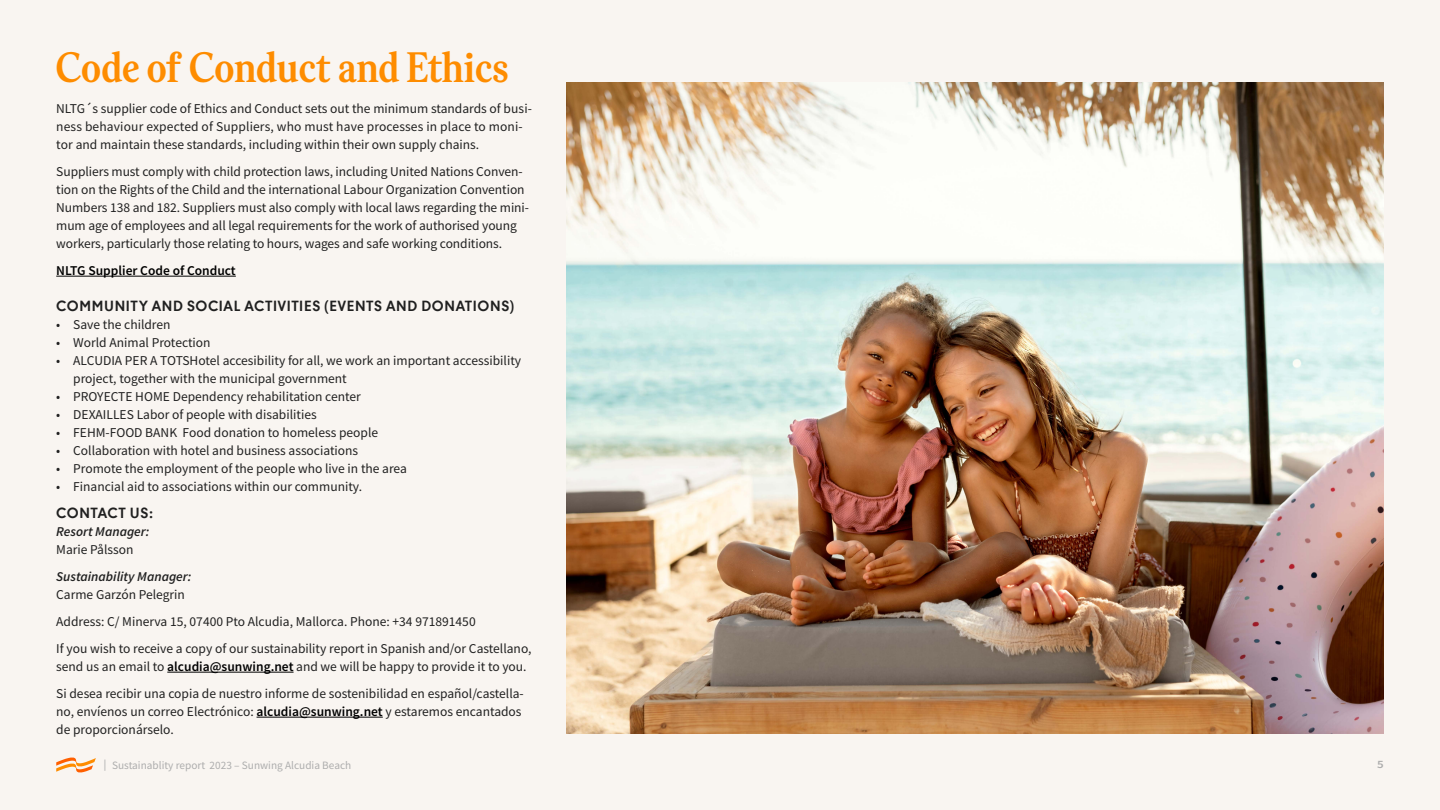
<style>
.page{position:relative;width:1440px;height:810px;background:#f9f5f1}
.page>*{position:absolute;margin:0;border:0;box-sizing:border-box;transform-origin:0 0}
.H1_Serif{font:45px "NLTG Wave Serif";color:#fe8c00}
.Copy{font:700 15px "Thomas Headline";letter-spacing:.045em;color:#202020}
.Copy-2{font:13.5px/18px "Source Sans Pro";color:#202020}
.Copy-3{font:italic 600 13.5px "Source Sans Pro";color:#202020}
.Copy-4{font:600 13.5px "Source Sans Pro";color:#000}
.t1{font:11.25px "Source Sans Pro";color:#adadad;scale:1.15 1}
.t2{font:600 11.25px "Source Sans Pro";color:#adadad;scale:1.15 1}
.s1{font-weight:600;color:#000}
</style>
<div class="page">
<svg style="left:56px;top:758px;width:40px;height:14px"></svg>
<hr style="left:56px;top:276px;width:180px;height:1px;background:#000">
<hr style="left:167px;top:672px;width:127px;height:1px;background:#000">
<hr style="left:257px;top:717px;width:126px;height:1px;background:#000">
<img style="left:567px;top:83px;width:817px;height:650px">
<p class="H1_Serif" style="left:56px;top:42px;width:453px">Code of Conduct and Ethics</p>
<p class="Copy-2" style="left:56px;top:99px;width:477px">NLTG´s supplier code of Ethics and Conduct sets out the minimum standards of busi&shy;ness behaviour expected of Suppliers, who must have processes in place to moni&shy;tor and maintain these standards, including within their own supply chains.</p>
<p class="Copy-2" style="left:56px;top:162px;width:473px">Suppliers must comply with child protection laws, including United Nations Conven&shy;tion on the Rights of the Child and the international Labour Organization Convention Numbers 138 and 182. Suppliers must also comply with local laws regarding the mini&shy;mum age of employees and all legal requirements for the work of authorised young workers, particularly those relating to hours, wages and safe working conditions.</p>
<p class="Copy-4" style="left:56px;top:261px;width:181px">NLTG Supplier Code of Conduct</p>
<h5 class="Copy" style="left:56px;top:299px;width:460px">COMMUNITY AND SOCIAL ACTIVITIES (EVENTS AND DONATIONS)</h5>
<p class="Copy-2" style="left:56px;top:315px;width:116px">• Save the children</p>
<p class="Copy-2" style="left:56px;top:333px;width:156px">• World Animal Protection</p>
<p class="Copy-2" style="left:73px;top:351px;width:450px;text-indent:-17px">• ALCUDIA PER A TOTSHotel accesibility for all, we work an important accessibility project, together with the municipal government</p>
<p class="Copy-2" style="left:56px;top:387px;width:306px">• PROYECTE HOME Dependency rehabilitation center</p>
<p class="Copy-2" style="left:56px;top:405px;width:262px">• DEXAILLES Labor of people with disabilities</p>
<p class="Copy-2" style="left:56px;top:423px;width:323px">• FEHM-FOOD BANK Food donation to homeless people</p>
<p class="Copy-2" style="left:56px;top:441px;width:304px">• Collaboration with hotel and business associations</p>
<p class="Copy-2" style="left:56px;top:459px;width:352px">• Promote the employment of the people who live in the area</p>
<p class="Copy-2" style="left:56px;top:477px;width:307px">• Financial aid to associations within our community.</p>
<p class="Copy" style="left:56px;top:506px;width:98px">CONTACT US:</p>
<p class="Copy-3" style="left:56px;top:522px;width:95px">Resort Manager:</p>
<p class="Copy-2" style="left:56px;top:540px;width:79px">Marie Pålsson</p>
<p class="Copy-3" style="left:56px;top:567px;width:137px">Sustainability Manager:</p>
<p class="Copy-2" style="left:56px;top:585px;width:130px">Carme Garzón Pelegrin</p>
<p class="Copy-2" style="left:56px;top:612px;width:421px">Address: C/ Minerva 15, 07400 Pto Alcudia, Mallorca. Phone: +34 971891450</p>
<p class="Copy-2" style="left:56px;top:639px;width:477px">If you wish to receive a copy of our sustainability report in Spanish and/or Castellano, send us an email to <span class="s1">alcudia@sunwing.net</span> and we will be happy to provide it to you.</p>
<p class="Copy-2" style="left:56px;top:684px;width:469px">Si desea recibir una copia de nuestro informe de sostenibilidad en español/castella&shy;no, envíenos un correo Electrónico: <span class="s1">alcudia@sunwing.net</span> y estaremos encantados de proporcionárselo.</p>
<p class="t1" style="left:103px;top:758px;width:217px">| Sustainablity report 2023 – Sunwing Alcudia Beach</p>
<p class="t2" style="left:1377px;top:757px;width:7px">5</p>
</div>
